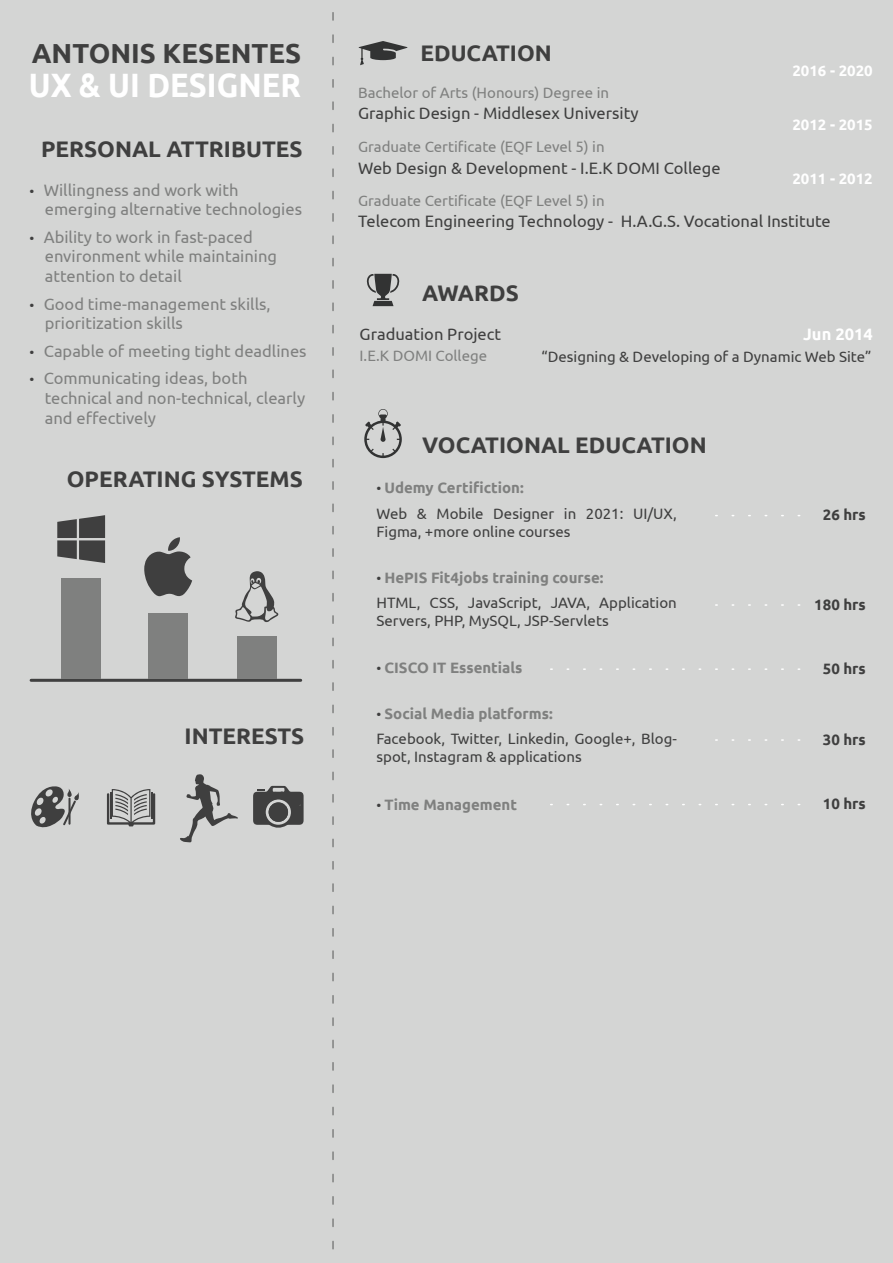
<style>
.page{position:relative;width:893px;height:1263px;background:#fff}
.page>*{position:absolute;margin:0;border:0;box-sizing:border-box;transform-origin:0 0}
.t1{font:700 33.75px "Ubuntu";color:#fff;scale:.92 1}
.t2{font:700 27.45px "Ubuntu";color:#3f3f3f}
.t3{font:700 22.5px "Ubuntu";color:#3f3f3f}
.t4{font:16.5px/19.8px "Ubuntu";color:#7f807f}
.t5{font:16.5px "Ubuntu";color:#3f3f3f}
.t6{font:700 16.5px "Ubuntu";color:#fff}
.t7{font:15px/25.5px "Ubuntu";color:#3f3f3f}
.t8{font:15px "Ubuntu";color:#7f807f}
.t9{font:700 15px "Ubuntu";color:#7f807f}
.t10{font:700 15px "Ubuntu";color:#fff}
.t11{font:700 15px "Ubuntu";color:#3f3f3f}
.s1{font-size:13.5px;color:#3f3f3f}
.s2{font-size:13.5px}
.s3{font-weight:700;color:#7f807f}
.s4{font-weight:400;font-size:13.5px;color:#3f3f3f}
</style>
<div class="page">
<div style="left:0;top:0;width:892px;height:1263px;background:#d4d5d4"></div>
<svg style="left:550px;top:668px;width:250px;height:2px"></svg>
<svg style="left:715px;top:604px;width:85px;height:2px"></svg>
<svg style="left:715px;top:739px;width:85px;height:2px"></svg>
<svg style="left:550px;top:804px;width:250px;height:1px"></svg>
<svg style="left:715px;top:515px;width:85px;height:1px"></svg>
<svg style="left:107px;top:789px;width:48px;height:37px"></svg>
<svg style="left:31px;top:786px;width:48px;height:42px"></svg>
<svg style="left:180px;top:774px;width:58px;height:68px"></svg>
<svg style="left:57px;top:515px;width:48px;height:48px"></svg>
<svg style="left:144px;top:537px;width:48px;height:59px"></svg>
<svg style="left:235px;top:571px;width:44px;height:51px"></svg>
<hr style="left:31px;top:679px;width:270px;height:3px;background:#404040">
<div style="left:61px;top:579px;width:40px;height:100px;background:#7f807f"></div>
<div style="left:148px;top:613px;width:40px;height:66px;background:#7f807f"></div>
<div style="left:237px;top:636px;width:40px;height:43px;background:#7f807f"></div>
<svg style="left:253px;top:786px;width:51px;height:42px"></svg>
<svg style="left:359px;top:41px;width:49px;height:24px"></svg>
<svg style="left:367px;top:274px;width:32px;height:32px"></svg>
<svg style="left:364px;top:409px;width:38px;height:49px"></svg>
<svg style="left:332px;top:13px;width:2px;height:1237px"></svg>
<h2 class="t2" style="left:32px;top:36px;width:271px">ANTONIS KESENTES</h2>
<h1 class="t1" style="left:29px;top:65px;width:298px">UX &amp; UI DESIGNER</h1>
<h3 class="t3" style="left:41px;top:135px;width:263px">PERSONAL ATTRIBUTES</h3>
<p class="t4" style="left:45px;top:179px;width:259px;text-indent:-15px"><span class="s1">•</span> Willingness and work with emerging alternative technologies</p>
<p class="t4" style="left:45px;top:226px;width:234px;text-indent:-15px"><span class="s1">•</span> Ability to work in fast-paced environment while maintaining attention to detail</p>
<p class="t4" style="left:45px;top:293px;width:227px;text-indent:-15px"><span class="s1">•</span> Good time-management skills, prioritization skills</p>
<p class="t4" style="left:30px;top:340px;width:279px"><span class="s1">•</span> Capable of meeting tight deadlines</p>
<p class="t4" style="left:45px;top:368px;width:262px;text-indent:-15px"><span class="s1">•</span> Communicating ideas, both technical and non-technical, clearly and effectively</p>
<h3 class="t3" style="left:67px;top:465px;width:238px">OPERATING SYSTEMS</h3>
<h3 class="t3" style="left:185px;top:723px;width:121px">INTERESTS</h3>
<h3 class="t3" style="left:420px;top:39px;width:133px">EDUCATION</h3>
<p class="t8" style="left:358px;top:83px;width:252px">Bachelor of Arts (Honours) Degree in</p>
<p class="t5" style="left:358px;top:104px;width:282px">Graphic Design - Middlesex University</p>
<p class="t8" style="left:358px;top:138px;width:248px">Graduate Certificate (EQF Level 5) in</p>
<p class="t5" style="left:358px;top:158px;width:364px">Web Design &amp; Development - I.E.K DOMI College</p>
<p class="t10" style="left:792px;top:62px;width:82px">2016 - 2020</p>
<p class="t10" style="left:792px;top:116px;width:82px">2012 - 2015</p>
<p class="t10" style="left:792px;top:170px;width:82px">2011 - 2012</p>
<p class="t8" style="left:358px;top:191px;width:248px">Graduate Certificate (EQF Level 5) in</p>
<p class="t5" style="left:358px;top:211px;width:474px">Telecom Engineering Technology - H.A.G.S. Vocational Institute</p>
<h3 class="t3" style="left:422px;top:279px;width:98px">AWARDS</h3>
<p class="t5" style="left:360px;top:324px;width:143px">Graduation Project</p>
<p class="t8" style="left:360px;top:347px;width:129px">I.E.K DOMI College</p>
<p class="t6" style="left:803px;top:324px;width:71px">Jun 2014</p>
<p class="t7" style="left:542px;top:343px;width:331px">“Designing &amp; Developing of a Dynamic Web Site”</p>
<h3 class="t3" style="left:422px;top:431px;width:286px">VOCATIONAL EDUCATION</h3>
<p class="t7" style="left:376px;top:475px;width:302px"><span class="s2">•</span> <span class="s3">Udemy Certifiction:<br></span>Web &amp; Mobile Designer in 2021: UI/UX,</p>
<p class="t7" style="left:376px;top:518px;width:195px">Figma, +more online courses</p>
<p class="t7" style="left:376px;top:564px;width:302px"><span class="s2">•</span> <span class="s3">HePIS Fit4jobs training course:<br></span>HTML, CSS, JavaScript, JAVA, Application</p>
<p class="t7" style="left:376px;top:607px;width:234px">Servers, PHP, MySQL, JSP-Servlets</p>
<p class="t11" style="left:823px;top:506px;width:45px">26 hrs</p>
<p class="t11" style="left:814px;top:595px;width:53px">180 hrs</p>
<p class="t9" style="left:376px;top:658px;width:148px"><span class="s4">•</span> CISCO IT Essentials</p>
<p class="t11" style="left:823px;top:660px;width:45px">50 hrs</p>
<p class="t7" style="left:376px;top:700px;width:302px"><span class="s2">•</span> <span class="s3">Social Media platforms:<br></span>Facebook, Twitter, Linkedin, Google+, Blog-</p>
<p class="t7" style="left:376px;top:744px;width:207px">spot, Instagram &amp; applications</p>
<p class="t11" style="left:823px;top:730px;width:45px">30 hrs</p>
<p class="t9" style="left:376px;top:795px;width:142px"><span class="s4">•</span> Time Management</p>
<p class="t11" style="left:823px;top:795px;width:45px">10 hrs</p>
</div>
